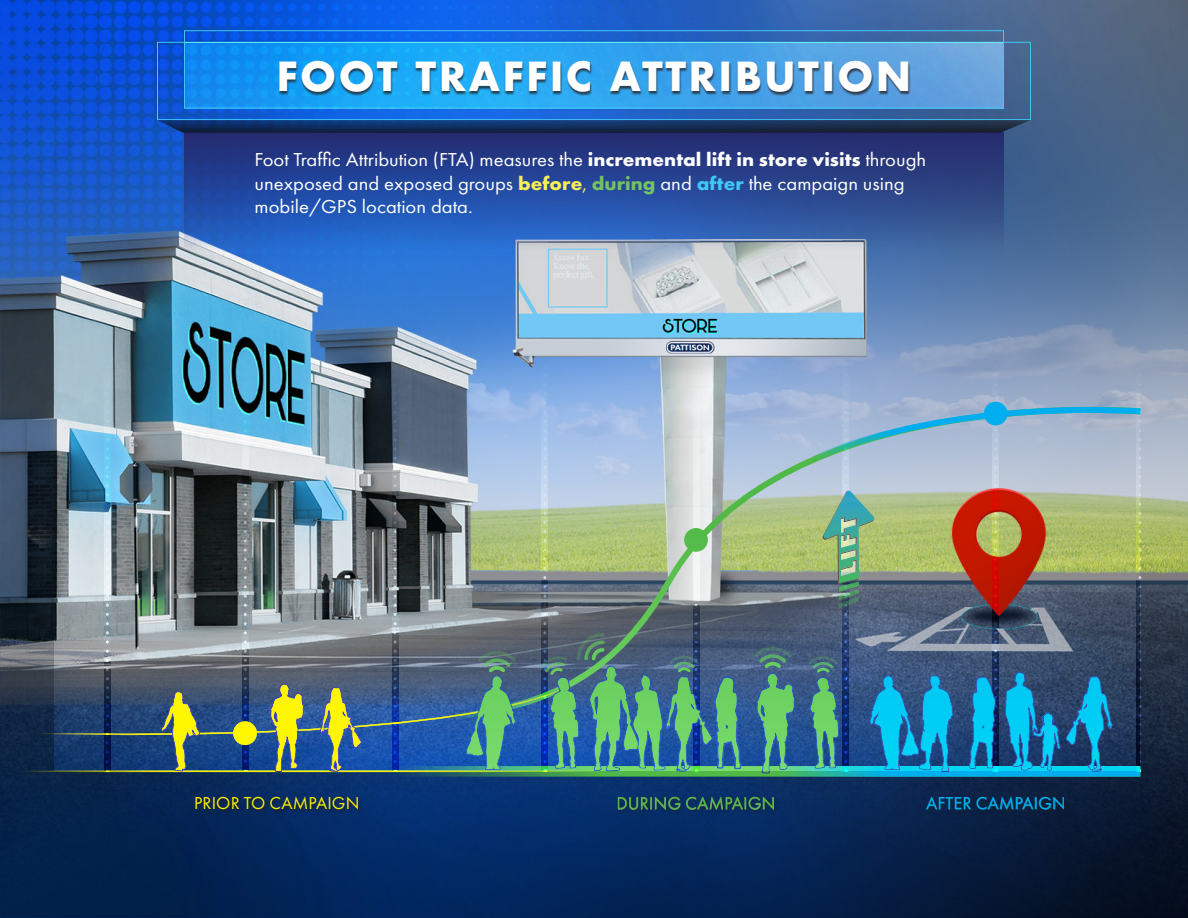
<style>
.page{position:relative;width:1188px;height:918px;background:#fff}
.page>*{position:absolute;margin:0;border:0;box-sizing:border-box;transform-origin:0 0}
.t1{font:700 39px "Futura";letter-spacing:.06em;color:#fff}
.t2{font:19.5px/23.4px "Futura PT";color:#fff;scale:1.06 1}
.t3{font:18px "Futura PT";letter-spacing:.01em;color:#fff101}
.t4{font:18px "Futura PT";letter-spacing:.01em;color:#51b948}
.t5{font:18px "Futura PT";letter-spacing:.01em;color:#00aeef}
.s1{font-weight:700}
.s2{font-weight:700;color:#fbef56}
.s3{color:#fbef56}
.s4{font-weight:700;color:#75c260}
.s5{font-weight:700;color:#40c7f4}
</style>
<div class="page">
<img style="left:0;top:0;width:1188px;height:918px">
<svg style="left:184px;top:133px;width:820px;height:126px;background:#32539d"></svg>
<div style="left:157px;top:42px;width:874px;height:78px;border:1px solid #40c7f4"></div>
<svg style="left:186px;top:42px;width:816px;height:64px;background:#36a1ec"></svg>
<div style="left:184px;top:30px;width:820px;height:78px;border:1px solid #40c7f4"></div>
<div style="left:278px;top:62px;width:632px;height:34px;background:#231f20;opacity:.75"></div>
<div style="left:196px;top:797px;width:165px;height:16px;background:#231f20;opacity:.75"></div>
<div style="left:616px;top:795px;width:163px;height:20px;background:#231f20;opacity:.75"></div>
<div style="left:618px;top:797px;width:156px;height:13px;background:#b5d55d;opacity:.75"></div>
<div style="left:924px;top:795px;width:145px;height:20px;background:#231f20;opacity:.75"></div>
<div style="left:926px;top:797px;width:138px;height:13px;background:#00aeef;opacity:.75"></div>
<svg style="left:157px;top:120px;width:874px;height:13px;background:#152e59"></svg>
<div style="left:11px;top:760px;width:1147px;height:32px;background:#231f20;opacity:.75"></div>
<hr style="left:19px;top:771px;width:1121px;height:1px;background:#fff101">
<svg style="left:395px;top:771px;width:372px;height:6px;background:#449251"></svg>
<svg style="left:767px;top:771px;width:373px;height:6px;background:#0eaacb"></svg>
<svg style="left:244px;top:353px;width:3px;height:17px"></svg>
<svg style="left:106px;top:353px;width:3px;height:17px"></svg>
<svg style="left:394px;top:353px;width:3px;height:17px"></svg>
<svg style="left:269px;top:771px;width:35px;height:2px"></svg>
<svg style="left:754px;top:771px;width:41px;height:3px"></svg>
<svg style="left:540px;top:353px;width:203px;height:419px;background:#91afca"></svg>
<svg style="left:808px;top:353px;width:334px;height:419px;background:#839dba"></svg>
<img style="left:54px;top:370px;width:1086px;height:401px">
<p class="t1" style="left:277px;top:49px;width:636px">FOOT TRAFFIC ATTRIBUTION</p>
<p class="t2" style="left:255px;top:148px;width:635px">Foot Traffic Attribution (FTA) measures the <span class="s1">incremental lift in store visits</span> through unexposed and exposed groups <span class="s2">before</span><span class="s3">,</span> <span class="s4">during</span> and <span class="s5">after</span> the campaign using mobile/GPS location data.</p>
<p class="t3" style="left:194px;top:793px;width:167px">PRIOR TO CAMPAIGN</p>
<p class="t4" style="left:617px;top:793px;width:160px">DURING CAMPAIGN</p>
<p class="t5" style="left:926px;top:793px;width:141px">AFTER CAMPAIGN</p>
</div>
